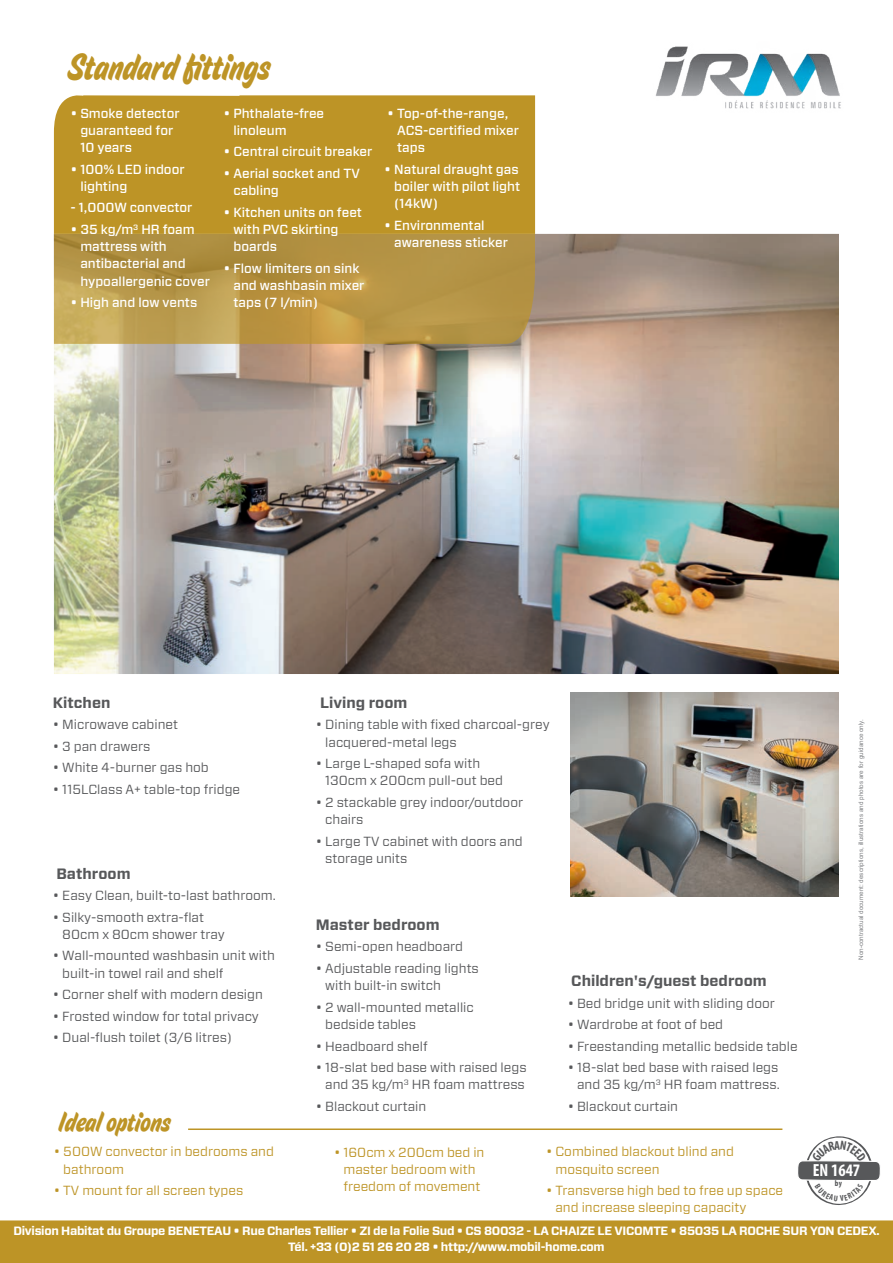
<style>
.page{position:relative;width:893px;height:1263px;background:#fff}
.page>*{position:absolute;margin:0;border:0;box-sizing:border-box;transform-origin:0 0}
.TEXTE_courant{font:36px "House Movements Sign";color:#bd9426}
.TEXTE_courant-2{font:27px "House Movements Sign";color:#bd9426}
.t1{font:700 condensed 17.55px "Myriad Pro";color:#fff}
.TEXTE_courant-3{font:700 15px "Vitesse Sans";color:#57585a}
.TEXTE_courant-4{font:13.2px/17.2px "Vitesse Sans";color:#57585a}
.TEXTE_courant-5{font:500 13.2px/17.2px "Vitesse Sans";color:#fff}
.TEXTE_courant-6{font:13.2px/17.2px "Vitesse Sans";color:#bd9426}
.TEXTE_courant-7{font:700 12px "Vitesse Sans";letter-spacing:-.025em;color:#fff}
.t2{font:700 condensed 8.4px "Myriad Pro";color:#57585a}
.t3{font:6.3px "Arial";color:#808285}
</style>
<div class="page">
<img style="left:54px;top:234px;width:785px;height:440px">
<div style="left:54px;top:95px;width:481px;height:139px;background:#bd9426"></div>
<div style="left:0;top:1220px;width:893px;height:43px;background:#bd9426"></div>
<img style="left:655px;top:46px;width:186px;height:63px">
<img style="left:571px;top:692px;width:268px;height:204px">
<hr style="left:188px;top:1128px;width:594px;height:2px;background:#bd9426">
<svg style="left:54px;top:234px;width:484px;height:110px;background:#b79648"></svg>
<svg style="left:798px;top:1136px;width:82px;height:69px"></svg>
<p class="TEXTE_courant" style="left:68px;top:45px;width:204px">Standard fittings</p>
<p class="TEXTE_courant-5" style="left:80px;top:104px;width:101px;text-indent:-10px">• Smoke detector guaranteed for<br>10 years</p>
<p class="TEXTE_courant-5" style="left:80px;top:160px;width:106px;text-indent:-10px">• 100% LED indoor lighting</p>
<p class="TEXTE_courant-5" style="left:70px;top:199px;width:124px">- 1,000W convector</p>
<p class="TEXTE_courant-5" style="left:80px;top:221px;width:131px;text-indent:-10px">• 35 kg/m<sup>3</sup> HR foam mattress with antibacterial and hypoallergenic cover</p>
<p class="TEXTE_courant-5" style="left:70px;top:294px;width:128px">• High and low vents</p>
<p class="TEXTE_courant-5" style="left:233px;top:104px;width:92px;text-indent:-10px">• Phthalate-free linoleum</p>
<p class="TEXTE_courant-5" style="left:223px;top:143px;width:150px">• Central circuit breaker</p>
<p class="TEXTE_courant-5" style="left:233px;top:165px;width:128px;text-indent:-10px">• Aerial socket and TV cabling</p>
<p class="TEXTE_courant-5" style="left:233px;top:203px;width:130px;text-indent:-10px">• Kitchen units on feet with PVC skirting boards</p>
<p class="TEXTE_courant-5" style="left:233px;top:259px;width:133px;text-indent:-10px">• Flow limiters on sink and washbasin mixer taps (7 l/min)</p>
<p class="TEXTE_courant-5" style="left:397px;top:104px;width:123px;text-indent:-10px">• Top-of-the-range,<br>ACS-certified mixer taps</p>
<p class="TEXTE_courant-5" style="left:394px;top:160px;width:127px;text-align:justify;text-indent:-10px">• Natural draught gas boiler with pilot light (14kW)</p>
<p class="TEXTE_courant-5" style="left:394px;top:216px;width:115px;text-indent:-10px">• Environmental awareness sticker</p>
<p class="TEXTE_courant-3" style="left:53px;top:692px;width:59px">Kitchen</p>
<p class="TEXTE_courant-4" style="left:53px;top:716px;width:127px">• Microwave cabinet</p>
<p class="TEXTE_courant-4" style="left:53px;top:737px;width:99px">• 3 pan drawers</p>
<p class="TEXTE_courant-4" style="left:53px;top:759px;width:157px">• White 4-burner gas hob</p>
<p class="TEXTE_courant-4" style="left:53px;top:780px;width:189px">• 115LClass A+ table-top fridge</p>
<p class="TEXTE_courant-3" style="left:56px;top:863px;width:76px">Bathroom</p>
<p class="TEXTE_courant-4" style="left:53px;top:887px;width:225px">• Easy Clean, built-to-last bathroom.</p>
<p class="TEXTE_courant-4" style="left:62px;top:908px;width:164px;text-indent:-9px">• Silky-smooth extra-flat<br>80cm x 80cm shower tray</p>
<p class="TEXTE_courant-4" style="left:62px;top:947px;width:214px;text-indent:-9px">• Wall-mounted washbasin unit with built-in towel rail and shelf</p>
<p class="TEXTE_courant-4" style="left:53px;top:986px;width:212px">• Corner shelf with modern design</p>
<p class="TEXTE_courant-4" style="left:53px;top:1007px;width:208px">• Frosted window for total privacy</p>
<p class="TEXTE_courant-4" style="left:53px;top:1029px;width:181px">• Dual-flush toilet (3/6 litres)</p>
<p class="TEXTE_courant-2" style="left:59px;top:1105px;width:114px">Ideal options</p>
<p class="TEXTE_courant-6" style="left:63px;top:1143px;width:212px;text-indent:-9px">• 500W convector in bedrooms and bathroom</p>
<p class="TEXTE_courant-6" style="left:54px;top:1182px;width:191px">• TV mount for all screen types</p>
<p class="TEXTE_courant-3" style="left:320px;top:692px;width:89px">Living room</p>
<p class="TEXTE_courant-4" style="left:325px;top:716px;width:226px;text-indent:-9px">• Dining table with fixed charcoal-grey lacquered-metal legs</p>
<p class="TEXTE_courant-4" style="left:325px;top:755px;width:179px;text-indent:-9px">• Large L-shaped sofa with<br>130cm x 200cm pull-out bed</p>
<p class="TEXTE_courant-4" style="left:325px;top:793px;width:199px;text-indent:-9px">• 2 stackable grey indoor/outdoor chairs</p>
<p class="TEXTE_courant-4" style="left:325px;top:832px;width:199px;text-indent:-9px">• Large TV cabinet with doors and storage units</p>
<p class="TEXTE_courant-3" style="left:316px;top:915px;width:125px">Master bedroom</p>
<p class="TEXTE_courant-4" style="left:316px;top:938px;width:149px">• Semi-open headboard</p>
<p class="TEXTE_courant-4" style="left:325px;top:959px;width:155px;text-indent:-9px">• Adjustable reading lights with built-in switch</p>
<p class="TEXTE_courant-4" style="left:325px;top:998px;width:150px;text-indent:-9px">• 2 wall-mounted metallic bedside tables</p>
<p class="TEXTE_courant-4" style="left:316px;top:1037px;width:113px">• Headboard shelf</p>
<p class="TEXTE_courant-4" style="left:316px;top:1058px;width:212px;text-align:center">• 18-slat bed base with raised legs and 35 kg/m<sup>3</sup> HR foam mattress</p>
<p class="TEXTE_courant-4" style="left:316px;top:1097px;width:112px">• Blackout curtain</p>
<p class="TEXTE_courant-3" style="left:571px;top:971px;width:197px">Children's/guest bedroom</p>
<p class="TEXTE_courant-4" style="left:568px;top:994px;width:209px">• Bed bridge unit with sliding door</p>
<p class="TEXTE_courant-4" style="left:568px;top:1015px;width:157px">• Wardrobe at foot of bed</p>
<p class="TEXTE_courant-4" style="left:568px;top:1037px;width:231px">• Freestanding metallic bedside table</p>
<p class="TEXTE_courant-4" style="left:568px;top:1058px;width:214px;text-align:right">• 18-slat bed base with raised legs and 35 kg/m<sup>3</sup> HR foam mattress.</p>
<p class="TEXTE_courant-4" style="left:568px;top:1097px;width:112px">• Blackout curtain</p>
<p class="TEXTE_courant-6" style="left:334px;top:1143px;width:152px;text-align:center">• 160cm x 200cm bed in master bedroom with freedom of movement</p>
<p class="TEXTE_courant-6" style="left:555px;top:1143px;width:180px;text-indent:-9px">• Combined blackout blind and mosquito screen</p>
<p class="TEXTE_courant-6" style="left:555px;top:1182px;width:229px;text-indent:-9px">• Transverse high bed to free up space and increase sleeping capacity</p>
<p class="t3" style="left:857px;top:960px;width:242px;rotate:-90deg">Non-contractual document: descriptions, illustrations and photos are for guidance only.</p>
<p class="t1" style="left:813px;top:1159px;width:49px">EN 1647</p>
<p class="t2" style="left:835px;top:1178px;width:9px">by</p>
<p class="TEXTE_courant-7" style="left:13px;top:1223px;width:868px">Division Habitat du Groupe BENETEAU • Rue Charles Tellier • ZI de la Folie Sud • CS 80032 - LA CHAIZE LE VICOMTE • 85035 LA ROCHE SUR YON CEDEX.</p>
<p class="TEXTE_courant-7" style="left:288px;top:1238px;width:318px">Tél. +33 (0)2 51 26 20 28 • http://www.mobil-home.com</p>
</div>
